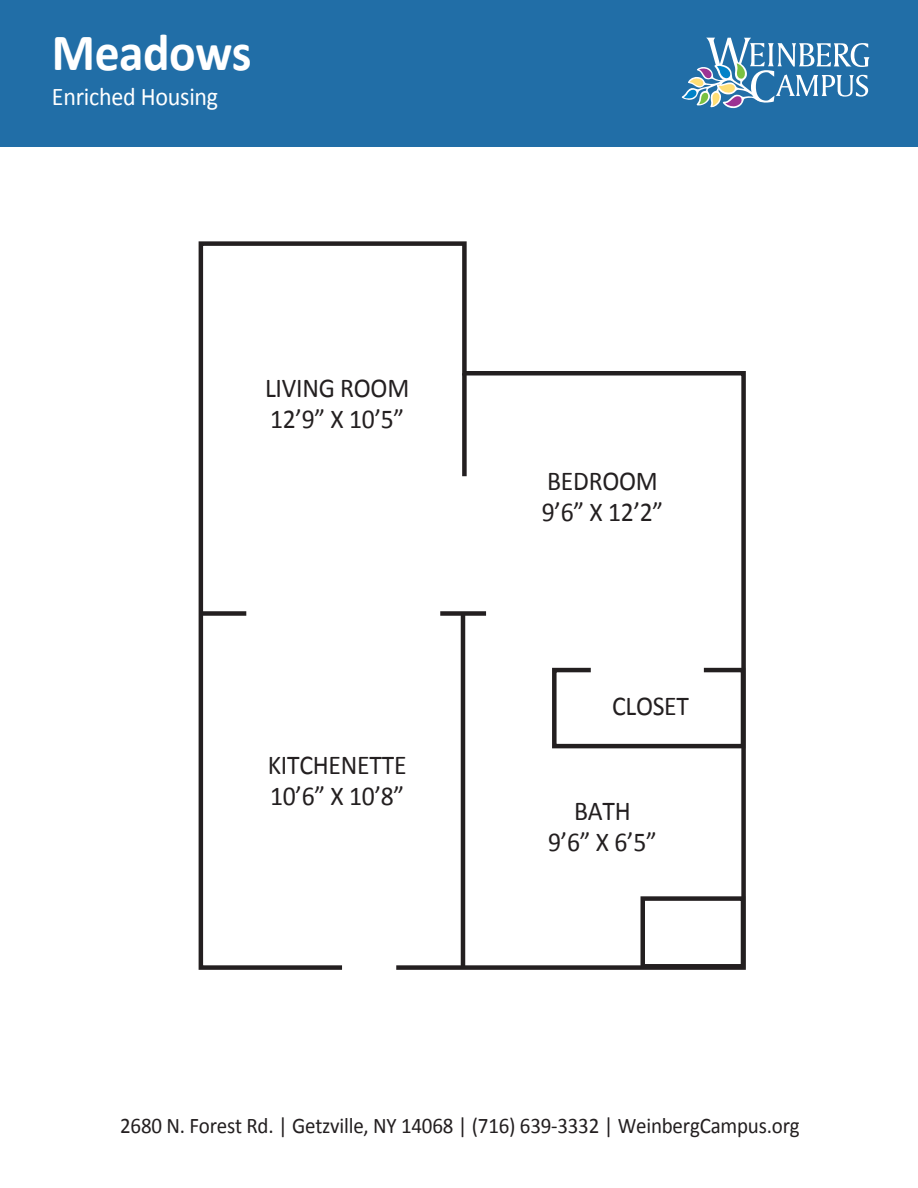
<style>
.page{position:relative;width:918px;height:1188px;background:#fff}
.page>*{position:absolute;margin:0;border:0;box-sizing:border-box;transform-origin:0 0}
.t1{font:700 52.65px "Calibri";letter-spacing:-.01em;color:#fff;scale:.94 1}
.t2{font:27.3px/31.2px "Calibri";letter-spacing:-.01em;color:#231f20;scale:.94 1}
.t3{font:25.5px "Calibri";letter-spacing:-.01em;color:#fff;scale:.94 1}
.t4{font:22.35px "Calibri";letter-spacing:-.01em;color:#231f20;scale:.94 1}
</style>
<div class="page">
<div style="left:0;top:0;width:918px;height:147px;background:#216ea7"></div>
<svg style="left:682px;top:38px;width:187px;height:70px"></svg>
<svg style="left:198px;top:241px;width:548px;height:729px"></svg>
<div style="left:641px;top:896px;width:104px;height:73px;background:#fff;border:4px solid #231f20"></div>
<div style="left:462px;top:373px;width:5px;height:103px;background:#231f20"></div>
<div style="left:440px;top:611px;width:46px;height:5px;background:#231f20"></div>
<div style="left:201px;top:611px;width:45px;height:5px;background:#231f20"></div>
<hr style="left:461px;top:613px;width:4px;height:354px;background:#231f20">
<svg style="left:550px;top:666px;width:196px;height:85px"></svg>
<h1 class="t1" style="left:52px;top:20px;width:214px">Meadows</h1>
<p class="t3" style="left:52px;top:80px;width:178px">Enriched Housing</p>
<p class="t2" style="left:265px;top:371px;width:155px">LIVING ROOM<br>12’9” X 10’5”</p>
<p class="t2" style="left:268px;top:748px;width:149px">KITCHENETTE<br>10’6” X 10’8”</p>
<p class="t2" style="left:542px;top:464px;width:131px">BEDROOM<br>9’6” X 12’2”</p>
<p class="t2" style="left:612px;top:689px;width:83px">CLOSET</p>
<p class="t2" style="left:548px;top:794px;width:117px;text-align:center">BATH<br>9’6” X 6’5”</p>
<p class="t4" style="left:120px;top:1112px;width:724px">2680 N. Forest Rd. | Getzville, NY 14068 | (716) 639-3332 | WeinbergCampus.org</p>
</div>
